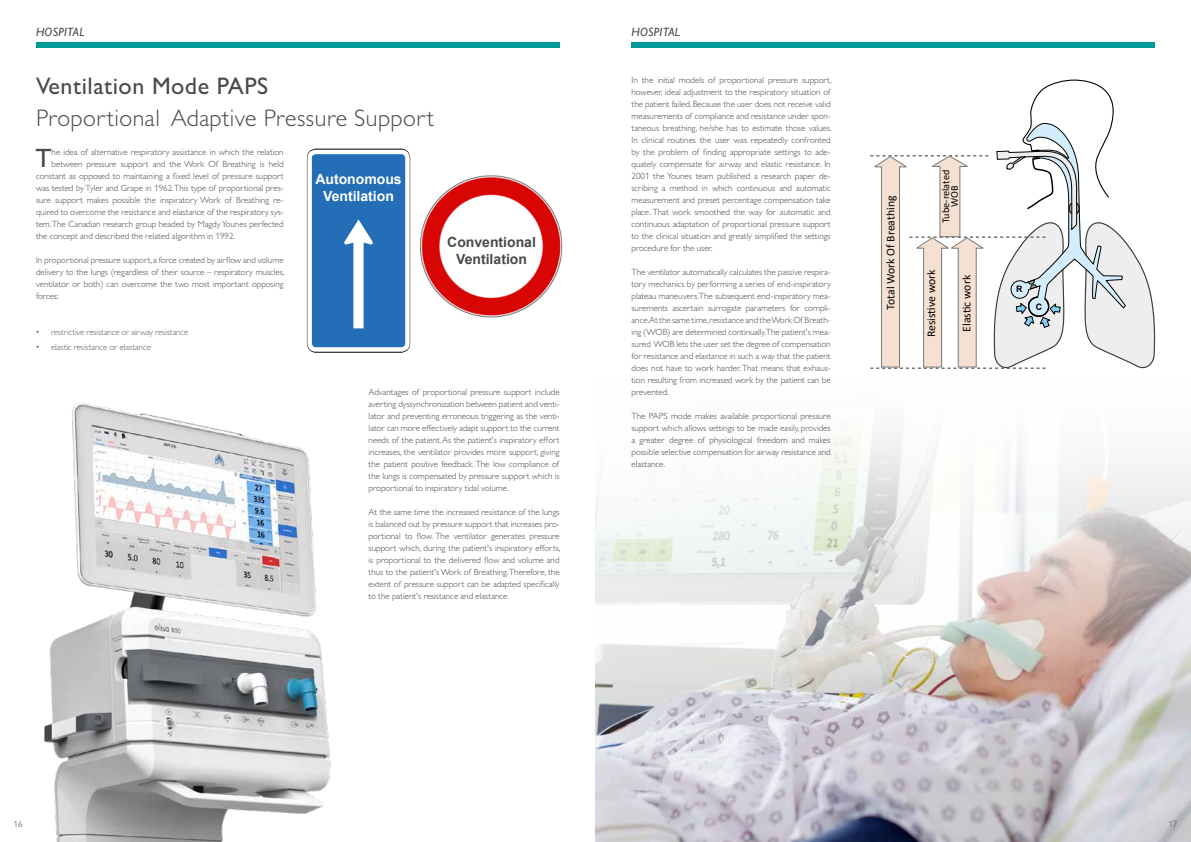
<style>
.page{position:relative;width:1191px;height:842px;background:#fff}
.page>*{position:absolute;margin:0;border:0;box-sizing:border-box;transform-origin:0 0}
.t1{font:500 26.6px "Gill Sans MT Pro";color:#4a4a49}
.t2{font:300 24px "Gill Sans MT Pro";letter-spacing:.02em;color:#4a4a49}
.t3{font:500 24px "Gill Sans MT Pro";letter-spacing:.02em;color:#4a4a49}
.t4{font:700 14px/17px "Arial";color:#4a4a49;text-align:center}
.t5{font:700 14px/17px "Arial";color:#fff;text-align:center}
.t6{font:italic 12px "Gill Sans";letter-spacing:.02em;color:#4a4a49}
.t7{font:11.8px "Calibri";color:#000}
.t8{font:10.3px/8.8px "Calibri";color:#000;text-align:center}
.t9{font:300 9px/12px "Gill Sans MT Pro";color:#4a4a49;text-align:justify}
.t10{font:300 9px/14.8px "Gill Sans MT Pro";letter-spacing:-.01em;color:#60605f}
.t11{font:700 8.8px "Arial";color:#000}
</style>
<div class="page">
<div style="left:36px;top:43px;width:523px;height:5px;background:#009a98"></div>
<div style="left:631px;top:43px;width:524px;height:5px;background:#009a98"></div>
<img style="left:595px;top:695px;width:596px;height:147px">
<svg style="left:595px;top:428px;width:596px;height:267px"></svg>
<div style="left:309px;top:152px;width:98px;height:197px;background:#236eb6;border-radius:6px"></div>
<div style="left:307px;top:150px;width:103px;height:202px;border:5px solid #fff;border-radius:6px"></div>
<svg style="left:344px;top:219px;width:29px;height:109px"></svg>
<svg style="left:870px;top:79px;width:286px;height:290px"></svg>
<img style="left:44px;top:402px;width:287px;height:440px">
<img style="left:420px;top:175px;width:143px;height:143px">
<h3 class="t6" style="left:36px;top:25px;width:50px">HOSPITAL</h3>
<h3 class="t6" style="left:631px;top:25px;width:50px">HOSPITAL</h3>
<h2 class="t3" style="left:36px;top:72px;width:233px">Ventilation Mode PAPS</h2>
<h2 class="t2" style="left:36px;top:103px;width:399px">Proportional Adaptive Pressure Support</h2>
<h1 class="t1" style="left:36px;top:142px;width:18px">T</h1>
<p class="t9" style="left:52px;top:146px;width:233px">he idea of alternative respiratory assistance in which the relation</p>
<p class="t9" style="left:52px;top:158px;width:233px">between pressure support and the Work Of Breathing is held</p>
<p class="t9" style="left:36px;top:170px;width:249px">constant as opposed to maintaining a fixed level of pressure support</p>
<p class="t9" style="left:36px;top:182px;width:249px">was tested by Tyler and Grape in 1962.This type of proportional pres-</p>
<p class="t9" style="left:36px;top:194px;width:249px">sure support makes possible the inspiratory Work of Breathing re-</p>
<p class="t9" style="left:36px;top:206px;width:249px">quired to overcome the resistance and elastance of the respiratory sys-</p>
<p class="t9" style="left:36px;top:218px;width:249px">tem. The Canadian research group headed by Magdy Younes perfected</p>
<p class="t9" style="left:36px;top:230px;width:201px">the concept and described the related algorithm in 1992.</p>
<p class="t9" style="left:36px;top:254px;width:250px">In proportional pressure support, a force created by airflow and volume delivery to the lungs (regardless of their source – respiratory muscles, ventilator or both) can overcome the two most important opposing forces:</p>
<p class="t10" style="left:51px;top:324px;width:139px">restrictive resistance or airway resistance elastic resistance or elastance</p>
<h3 class="t5" style="left:315px;top:171px;width:88px">Autonomous<br>Ventilation</h3>
<h3 class="t4" style="left:447px;top:234px;width:90px">Conventional<br>Ventilation</h3>
<p class="t9" style="left:369px;top:386px;width:192px">Advantages of proportional pressure support include averting dyssynchronization between patient and venti&shy;lator and preventing erroneous triggering as the venti&shy;lator can more effectively adapt support to the current needs of the patient. As the patient's inspiratory effort increases, the ventilator provides more support, giving the patient positive feedback. The low compliance of the lungs is compensated by pressure support which is proportional to inspiratory tidal volume.</p>
<p class="t9" style="left:369px;top:506px;width:193px">At the same time the increased resistance of the lungs is balanced out by pressure support that increases pro&shy;portional to flow. The ventilator generates pressure support which, during the patient's inspiratory efforts, is proportional to the delivered flow and volume and thus to the patient's Work of Breathing.Therefore, the extent of pressure support can be adapted specifically to the patient's resistance and elastance.</p>
<p class="t9" style="left:631px;top:74px;width:202px">In the initial models of proportional pressure support, however, ideal adjustment to the respiratory situation of the patient failed. Because the user does not receive valid measurements of compliance and resistance under spon&shy;taneous breathing, he/she has to estimate those values.<br>In clinical routines the user was repeatedly confronted by the problem of finding appropriate settings to ade&shy;quately compensate for airway and elastic resistance. In 2001 the Younes team published a research paper de&shy;scribing a method in which continuous and automatic measurement and preset percentage compensation take place. That work smoothed the way for automatic and continuous adaptation of proportional pressure support to the clinical situation and greatly simplified the settings procedure for the user.</p>
<p class="t9" style="left:631px;top:265px;width:201px">The ventilator automatically calculates the passive respira&shy;tory mechanics by performing a series of end-inspiratory plateau maneuvers.The subsequent end-inspiratory mea&shy;surements ascertain surrogate parameters for compli&shy;ance.At the same time,resistance and the Work Of Breath&shy;ing (WOB) are determined continually.The patient's mea&shy;sured WOB lets the user set the degree of compensation for resistance and elastance in such a way that the patient does not have to work harder. That means that exhaus&shy;tion resulting from increased work by the patient can be prevented.</p>
<p class="t9" style="left:631px;top:409px;width:201px">The PAPS mode makes available proportional pressure support which allows settings to be made easily, provides a greater degree of physiological freedom and makes possible selective compensation for airway resistance and elastance.</p>
<h3 class="t7" style="left:882px;top:310px;width:116px;rotate:-90deg">Total Work Of Breathing</h3>
<p class="t8" style="left:941px;top:223px;width:55px;rotate:-90deg">Tube-related<br>WOB</p>
<h3 class="t7" style="left:923px;top:337px;width:70px;rotate:-90deg">Resistive work</h3>
<h3 class="t7" style="left:958px;top:332px;width:58px;rotate:-90deg">Elastic work</h3>
<p class="t11" style="left:1016px;top:283px;width:8px">R</p>
<p class="t11" style="left:1035px;top:300px;width:8px">C</p>
<p class="t9" style="left:14px;top:818px;width:10px">16</p>
<p class="t9" style="left:1168px;top:818px;width:10px">17</p>
</div>
